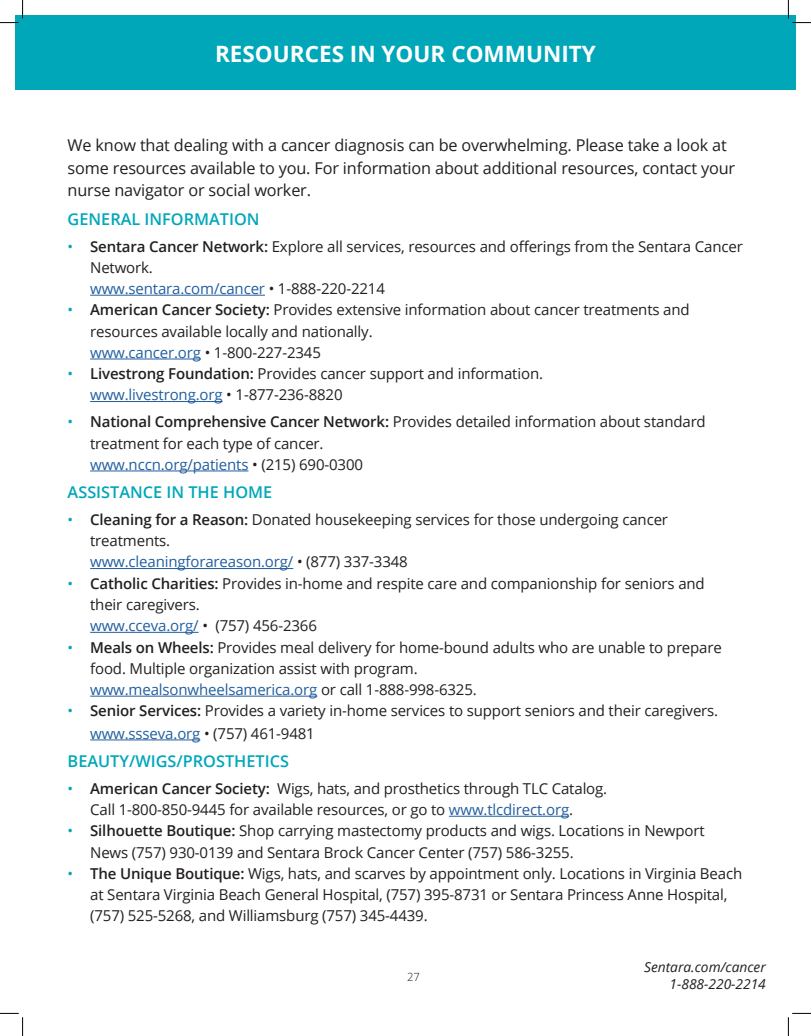
<style>
.page{position:relative;width:811px;height:1036px;background:#fff}
.page>*{position:absolute;margin:0;border:0;box-sizing:border-box;transform-origin:0 0}
.t1{font:700 22.5px "Open Sans";color:#fff}
.t2{font:16.25px/22.5px "Open Sans";letter-spacing:-.01em;color:#231f20}
.t3{font:600 16.25px "Open Sans";color:#00a7b9}
.t4{font:15px/21.2px "Open Sans";letter-spacing:-.01em;color:#231f20}
.t5{font:italic 13.75px/16.5px "Open Sans";color:#231f20;text-align:right}
.t6{font:300 11.25px "Open Sans";color:#231f20}
.s1{color:#00a7b9}
.s2{font-weight:600}
.s3{color:#215e9f}
</style>
<div class="page">
<div style="left:15px;top:15px;width:780px;height:75px;background:#00a7b9"></div>
<hr style="left:90px;top:295px;width:175px;height:1px;background:#215e9f">
<hr style="left:90px;top:358px;width:111px;height:1px;background:#215e9f">
<hr style="left:90px;top:401px;width:132px;height:1px;background:#215e9f">
<hr style="left:90px;top:470px;width:158px;height:1px;background:#215e9f">
<hr style="left:90px;top:568px;width:203px;height:1px;background:#215e9f">
<hr style="left:90px;top:631px;width:108px;height:1px;background:#215e9f">
<hr style="left:90px;top:695px;width:227px;height:1px;background:#215e9f">
<hr style="left:90px;top:739px;width:110px;height:1px;background:#215e9f">
<hr style="left:448px;top:815px;width:120px;height:1px;background:#215e9f">
<svg style="left:0;top:0;width:23px;height:23px"></svg>
<svg style="left:0;top:1012px;width:23px;height:23px"></svg>
<svg style="left:787px;top:0;width:23px;height:23px"></svg>
<svg style="left:787px;top:1012px;width:23px;height:23px"></svg>
<h1 class="t1" style="left:215px;top:38px;width:382px">RESOURCES IN YOUR COMMUNITY</h1>
<p class="t2" style="left:68px;top:134px;width:668px">We know that dealing with a cancer diagnosis can be overwhelming. Please take a look at some resources available to you. For information about additional resources, contact your nurse navigator or social worker.</p>
<p class="t3" style="left:68px;top:207px;width:193px">GENERAL INFORMATION</p>
<p class="t4" style="left:90px;top:235px;width:654px;text-indent:-22px"><span class="s1">•</span> <span class="s2">Sentara Cancer Network:</span> Explore all services, resources and offerings from the Sentara Cancer<br>Network.<br><span class="s3">www.sentara.com/cancer</span> • 1-888-220-2214</p>
<p class="t4" style="left:90px;top:299px;width:600px;text-indent:-22px"><span class="s1">•</span> <span class="s2">American Cancer Society:</span> Provides extensive information about cancer treatments and resources available locally and nationally.<br><span class="s3">www.cancer.org</span> • 1-800-227-2345</p>
<p class="t4" style="left:90px;top:362px;width:454px;text-indent:-22px"><span class="s1">•</span> <span class="s2">Livestrong Foundation:</span> Provides cancer support and information. <span class="s3">www.livestrong.org</span> • 1-877-236-8820</p>
<p class="t4" style="left:90px;top:411px;width:617px;text-indent:-22px"><span class="s1">•</span> <span class="s2">National Comprehensive Cancer Network:</span> Provides detailed information about standard treatment for each type of cancer.<br><span class="s3">www.nccn.org/patients</span> • (215) 690-0300</p>
<p class="t3" style="left:68px;top:481px;width:206px">ASSISTANCE IN THE HOME</p>
<p class="t4" style="left:90px;top:508px;width:579px;text-indent:-22px"><span class="s1">•</span> <span class="s2">Cleaning for a Reason:</span> Donated housekeeping services for those undergoing cancer treatments.<br><span class="s3">www.cleaningforareason.org/</span> • (877) 337-3348</p>
<p class="t4" style="left:90px;top:572px;width:616px;text-indent:-22px"><span class="s1">•</span> <span class="s2">Catholic Charities:</span> Provides in-home and respite care and companionship for seniors and their caregivers.<br><span class="s3">www.cceva.org/</span> • (757) 456-2366</p>
<p class="t4" style="left:90px;top:636px;width:633px;text-indent:-22px"><span class="s1">•</span> <span class="s2">Meals on Wheels:</span> Provides meal delivery for home-bound adults who are unable to prepare food. Multiple organization assist with program.<br><span class="s3">www.mealsonwheelsamerica.org</span> or call 1-888-998-6325.</p>
<p class="t4" style="left:90px;top:699px;width:629px;line-height:22.5px;text-indent:-22px"><span class="s1">•</span> <span class="s2">Senior Services:</span> Provides a variety in-home services to support seniors and their caregivers. <span class="s3">www.ssseva.org</span> • (757) 461-9481</p>
<p class="t3" style="left:68px;top:749px;width:223px">BEAUTY/WIGS/PROSTHETICS</p>
<p class="t4" style="left:90px;top:777px;width:518px;text-indent:-22px"><span class="s1">•</span> <span class="s2">American Cancer Society:</span> Wigs, hats, and prosthetics through TLC Catalog.<br>Call 1-800-850-9445 for available resources, or go to <span class="s3">www.tlcdirect.org</span>.</p>
<p class="t4" style="left:90px;top:819px;width:615px;text-indent:-22px"><span class="s1">•</span> <span class="s2">Silhouette Boutique:</span> Shop carrying mastectomy products and wigs. Locations in Newport<br>News (757) 930-0139 and Sentara Brock Cancer Center (757) 586-3255.</p>
<p class="t4" style="left:90px;top:862px;width:653px;text-indent:-22px"><span class="s1">•</span> <span class="s2">The Unique Boutique:</span> Wigs, hats, and scarves by appointment only. Locations in Virginia Beach at Sentara Virginia Beach General Hospital, (757) 395-8731 or Sentara Princess Anne Hospital, (757) 525-5268, and Williamsburg (757) 345-4439.</p>
<p class="t6" style="left:407px;top:968px;width:14px">27</p>
<p class="t5" style="left:644px;top:958px;width:123px">Sentara.com/cancer<br>1-888-220-2214</p>
</div>
